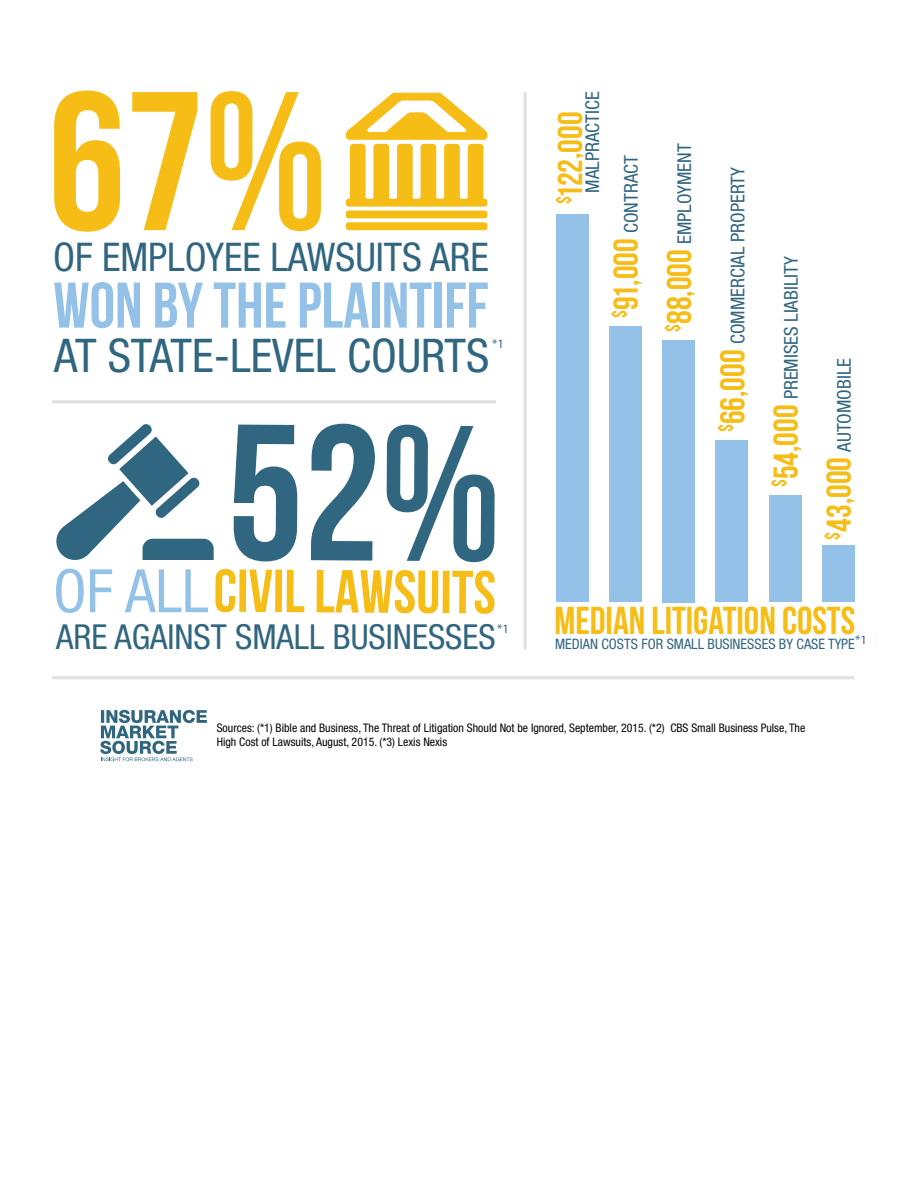
<style>
.page{position:relative;width:918px;height:1188px;background:#fff}
.page>*{position:absolute;margin:0;border:0;box-sizing:border-box;transform-origin:0 0}
.t1{font:197.25px "Bebas Neue";color:#f6bd16}
.t2{font:193.05px "Bebas Neue";color:#316680}
.t3{font:64.35px "Bebas Neue";color:#93c1e7}
.t4{font:60.6px "Bebas Neue";letter-spacing:-.005em;color:#f6bd16}
.t5{font:condensed 46.5px "Helvetica Neue";color:#316680}
.t6{font:condensed 39.6px "Helvetica Neue";color:#316680}
.t7{font:38.85px "Bebas Neue";color:#f6bd16}
.t8{font:condensed 34.5px "Helvetica Neue";color:#316680}
.t9{font:34.5px "Bebas Neue";color:#f6bd16}
.t10{font:condensed 19.05px "Helvetica Neue";color:#316680}
.t11{font:condensed 14.4px "Helvetica Neue";color:#316680}
.t12{font:12.75px "Myriad Pro";color:#316680}
.t13{font:condensed 11.85px/14.2px "Helvetica Neue";color:#040503}
.s1{font-family:"Helvetica Neue";font-stretch:condensed;font-size:60px;color:#93c1e7}
.s2{font-family:"Bebas Neue";font-stretch:normal;font-size:34.5px;color:#f6bd16}
</style>
<div class="page">
<svg style="left:56px;top:424px;width:158px;height:136px"></svg>
<svg style="left:346px;top:93px;width:141px;height:137px"></svg>
<hr style="left:52px;top:400px;width:444px;height:3px;background:#e0e1e0">
<hr style="left:524px;top:92px;width:3px;height:557px;background:#e0e1e0">
<hr style="left:52px;top:676px;width:802px;height:3px;background:#e0e1e0">
<div style="left:556px;top:214px;width:32px;height:388px;background:#93c1e7"></div>
<div style="left:822px;top:546px;width:32px;height:56px;background:#93c1e7"></div>
<div style="left:769px;top:495px;width:32px;height:107px;background:#93c1e7"></div>
<div style="left:716px;top:441px;width:32px;height:161px;background:#93c1e7"></div>
<div style="left:662px;top:340px;width:33px;height:262px;background:#93c1e7"></div>
<div style="left:609px;top:326px;width:32px;height:276px;background:#93c1e7"></div>
<svg style="left:100px;top:710px;width:107px;height:51px"></svg>
<h1 class="t1" style="left:48px;top:54px;width:281px">67%</h1>
<h3 class="t6" style="left:53px;top:234px;width:437px">OF EMPLOYEE LAWSUITS ARE</h3>
<h3 class="t3" style="left:53px;top:270px;width:437px">WON BY THE PLAINTIFF</h3>
<h3 class="t5" style="left:54px;top:329px;width:436px">AT STATE-LEVEL COURTS</h3>
<p class="t12" style="left:492px;top:336px;width:13px">*1</p>
<h2 class="t2" style="left:227px;top:388px;width:277px">52%</h2>
<h3 class="t4" style="left:53px;top:558px;width:445px"><span class="s1">OF ALL</span>CIVIL LAWSUITS</h3>
<h3 class="t8" style="left:56px;top:617px;width:441px">ARE AGAINST SMALL BUSINESSES</h3>
<p class="t12" style="left:497px;top:621px;width:13px">*1</p>
<h3 class="t10" style="left:581px;top:193px;width:103px;rotate:-90deg">MALPRACTICE</h3>
<h3 class="t9" style="left:551px;top:204px;width:94px;rotate:-90deg"><sup>$</sup>122,000</h3>
<h3 class="t10" style="left:620px;top:318px;width:165px;rotate:-90deg"><sup>$</sup><span class="s2">91,000</span> CONTRACT</h3>
<h3 class="t10" style="left:673px;top:332px;width:190px;rotate:-90deg"><sup>$</sup><span class="s2">88,000</span> EMPLOYMENT</h3>
<h3 class="t10" style="left:727px;top:432px;width:266px;rotate:-90deg"><sup>$</sup><span class="s2">66,000</span> COMMERCIAL PROPERTY</h3>
<h3 class="t10" style="left:780px;top:487px;width:233px;rotate:-90deg"><sup>$</sup><span class="s2">54,000</span> PREMISES LIABILITY</h3>
<h3 class="t10" style="left:833px;top:540px;width:183px;rotate:-90deg"><sup>$</sup><span class="s2">43,000</span> AUTOMOBILE</h3>
<h3 class="t7" style="left:554px;top:599px;width:302px">MEDIAN LITIGATION COSTS</h3>
<p class="t12" style="left:855px;top:631px;width:13px">*1</p>
<p class="t11" style="left:555px;top:636px;width:301px">MEDIAN COSTS FOR SMALL BUSINESSES BY CASE TYPE</p>
<p class="t13" style="left:217px;top:721px;width:590px">Sources: (*1) Bible and Business, The Threat of Litigation Should Not be Ignored, September, 2015. (*2) CBS Small Business Pulse, The<br>High Cost of Lawsuits, August, 2015. (*3) Lexis Nexis</p>
</div>
